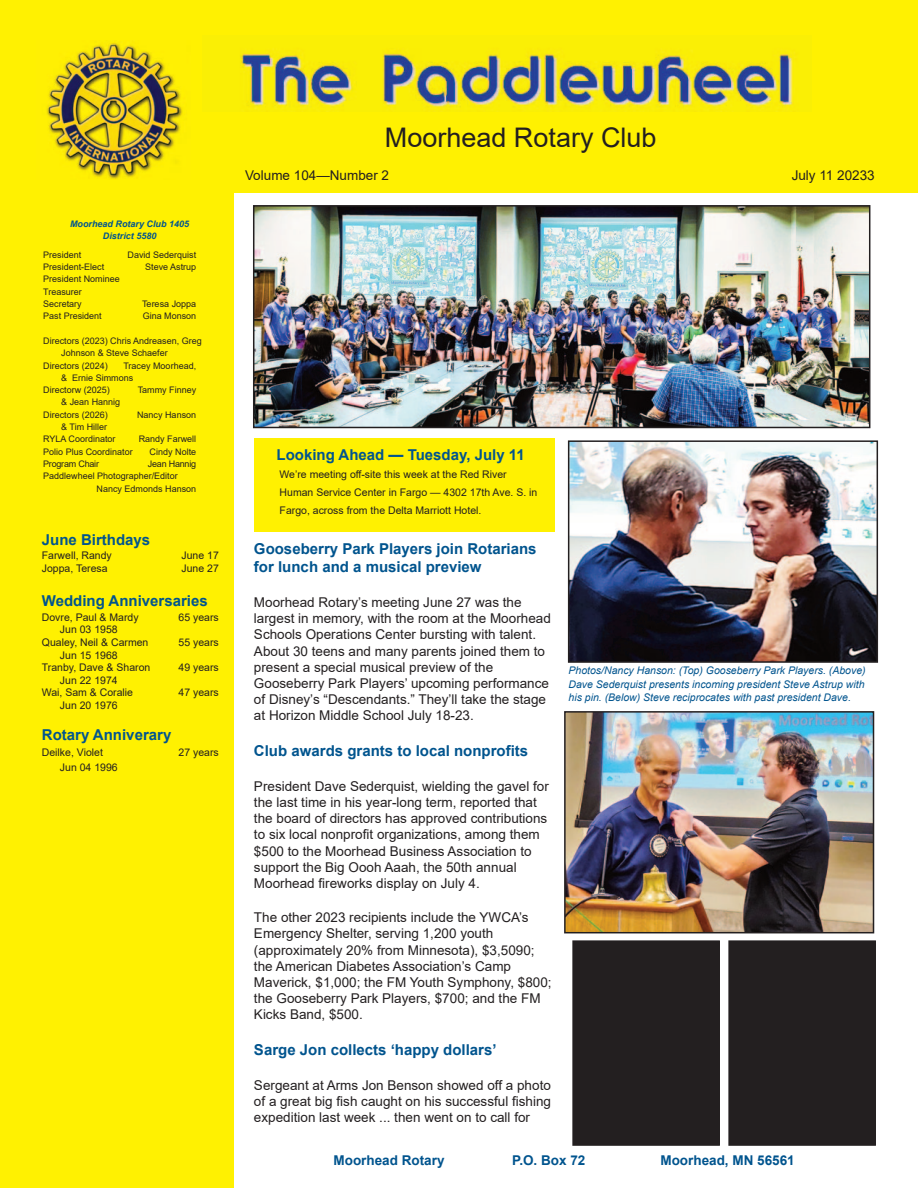
<style>
.page{position:relative;width:918px;height:1188px;background:#fff}
.page>*{position:absolute;margin:0;border:0;box-sizing:border-box;transform-origin:0 0}
.t1{font:27px "Arial";color:#231f20}
.t2{font:700 15px/18px "Arial";color:#00548e}
.t3{font:13.5px/16.2px "Arial";color:#231f20}
.t4{font:700 13.5px "Arial";color:#00548e}
.t5{font:10.5px/12.6px "Arial";color:#231f20}
.t6{font:italic 10.5px/13.5px "Arial";color:#00548e;text-align:justify}
.t7{font:9px/12.3px "Arial";color:#231f20}
.t8{font:italic 700 9px/12px "Arial";color:#00548e;text-align:center}
.t9{font:9px "Arial";letter-spacing:-.025em;color:#231f20}
</style>
<div class="page">
<div style="left:0;top:0;width:233px;height:1188px;background:#fff101"></div>
<div style="left:7px;top:0;width:911px;height:193px;background:#fff101"></div>
<img style="left:240px;top:48px;width:556px;height:64px">
<img style="left:47px;top:40px;width:136px;height:139px">
<div style="left:255px;top:438px;width:300px;height:94px;background:#fff101"></div>
<img style="left:571px;top:443px;width:304px;height:217px">
<div style="left:568px;top:440px;width:310px;height:223px;border:2px solid #231f20"></div>
<img style="left:567px;top:714px;width:304px;height:216px">
<div style="left:564px;top:711px;width:310px;height:222px;border:2px solid #231f20"></div>
<img style="left:256px;top:208px;width:611px;height:217px">
<div style="left:253px;top:205px;width:617px;height:223px;border:2px solid #231f20"></div>
<div style="left:573px;top:941px;width:146px;height:204px;background:#231f20"></div>
<div style="left:572px;top:940px;width:148px;height:206px;border:2px solid #231f20"></div>
<div style="left:729px;top:941px;width:146px;height:204px;background:#231f20"></div>
<div style="left:728px;top:940px;width:148px;height:206px;border:2px solid #231f20"></div>
<p class="t8" style="left:70px;top:218px;width:121px">Moorhead Rotary Club 1405<br>District 5580</p>
<p class="t7" style="left:43px;top:249px;width:40px">President</p>
<p class="t7" style="left:128px;top:249px;width:70px">David Sederquist</p>
<p class="t7" style="left:43px;top:261px;width:63px">President-Elect</p>
<p class="t7" style="left:145px;top:261px;width:53px">Steve Astrup</p>
<p class="t7" style="left:43px;top:273px;width:78px">President Nominee<br>Treasurer<br>Secretary</p>
<p class="t7" style="left:142px;top:298px;width:56px">Teresa Joppa</p>
<p class="t7" style="left:43px;top:310px;width:60px">Past President</p>
<p class="t7" style="left:143px;top:310px;width:55px">Gina Monson</p>
<p class="t7" style="left:43px;top:335px;width:160px">Directors (2023) Chris Andreasen, Greg</p>
<p class="t7" style="left:61px;top:347px;width:108px">Johnson &amp; Steve Schaefer</p>
<p class="t7" style="left:43px;top:359px;width:66px">Directors (2024)</p>
<p class="t7" style="left:123px;top:359px;width:74px">Tracey Moorhead,</p>
<p class="t7" style="left:61px;top:372px;width:74px">&amp; Ernie Simmons</p>
<p class="t7" style="left:43px;top:384px;width:68px">Directorw (2025)</p>
<p class="t7" style="left:138px;top:384px;width:60px">Tammy Finney</p>
<p class="t7" style="left:43px;top:396px;width:79px;text-indent:18px">&amp; Jean Hannig<br>Directors (2026)</p>
<p class="t7" style="left:137px;top:408px;width:61px">Nancy Hanson</p>
<p class="t7" style="left:43px;top:421px;width:74px;text-indent:18px">&amp; Tim Hiller<br>RYLA Coordinator</p>
<p class="t7" style="left:139px;top:433px;width:59px">Randy Farwell</p>
<p class="t7" style="left:43px;top:445px;width:91px">Polio Plus Coordinator</p>
<p class="t7" style="left:150px;top:445px;width:48px">Cindy Nolte</p>
<p class="t9" style="left:43px;top:459px;width:57px">Program Chair</p>
<p class="t9" style="left:148px;top:459px;width:50px">Jean Hannig</p>
<p class="t7" style="left:43px;top:470px;width:136px">Paddlewheel Photographer/Editor</p>
<p class="t7" style="left:97px;top:482px;width:101px">Nancy Edmonds Hanson</p>
<p class="t2" style="left:42px;top:530px;width:110px">June Birthdays</p>
<p class="t5" style="left:42px;top:549px;width:72px">Farwell, Randy</p>
<p class="t5" style="left:182px;top:549px;width:39px">June 17</p>
<p class="t5" style="left:42px;top:562px;width:67px">Joppa, Teresa</p>
<p class="t5" style="left:182px;top:562px;width:39px">June 27</p>
<p class="t2" style="left:42px;top:592px;width:167px">Wedding Anniversaries</p>
<p class="t5" style="left:42px;top:611px;width:98px">Dovre, Paul &amp; Mardy</p>
<p class="t5" style="left:179px;top:611px;width:42px">65 years</p>
<p class="t5" style="left:42px;top:623px;width:108px;text-indent:18px">Jun 03 1958<br>Qualey, Neil &amp; Carmen</p>
<p class="t5" style="left:179px;top:636px;width:42px">55 years</p>
<p class="t5" style="left:42px;top:649px;width:110px;text-indent:18px">Jun 15 1968<br>Tranby, Dave &amp; Sharon</p>
<p class="t5" style="left:42px;top:674px;width:93px;text-align:center">Jun 22 1974<br>Wai, Sam &amp; Coralie</p>
<p class="t5" style="left:179px;top:661px;width:42px">49 years</p>
<p class="t5" style="left:179px;top:686px;width:42px">47 years</p>
<p class="t5" style="left:60px;top:699px;width:59px">Jun 20 1976</p>
<p class="t2" style="left:42px;top:726px;width:131px">Rotary Anniverary</p>
<p class="t5" style="left:42px;top:746px;width:63px">Deilke, Violet</p>
<p class="t5" style="left:179px;top:746px;width:42px">27 years</p>
<p class="t5" style="left:60px;top:761px;width:59px">Jun 04 1996</p>
<h1 class="t1" style="left:385px;top:122px;width:273px">Moorhead Rotary Club</h1>
<p class="t3" style="left:245px;top:167px;width:146px">Volume 104—Number 2</p>
<p class="t3" style="left:792px;top:167px;width:85px">July 11 20233</p>
<p class="t2" style="left:277px;top:445px;width:250px">Looking Ahead — Tuesday, July 11</p>
<p class="t5" style="left:280px;top:465px;width:259px;line-height:18px">We’re meeting off-site this week at the Red River<br>Human Service Center in Fargo — 4302 17th Ave. S. in<br>Fargo, across from the Delta Marriott Hotel.</p>
<p class="t2" style="left:254px;top:540px;width:284px">Gooseberry Park Players join Rotarians for lunch and a musical preview</p>
<p class="t3" style="left:254px;top:594px;width:298px">Moorhead Rotary’s meeting June 27 was the largest in memory, with the room at the Moorhead Schools Operations Center bursting with talent.<br>About 30 teens and many parents joined them to present a special musical preview of the Gooseberry Park Players’ upcoming performance of Disney’s “Descendants.” They’ll take the stage at Horizon Middle School July 18-23.</p>
<p class="t2" style="left:254px;top:742px;width:276px">Club awards grants to local nonprofits</p>
<p class="t3" style="left:254px;top:778px;width:296px">President Dave Sederquist, wielding the gavel for the last time in his year-long term, reported that the board of directors has approved contributions to six local nonprofit organizations, among them $500 to the Moorhead Business Association to support the Big Oooh Aaah, the 50th annual Moorhead fireworks display on July 4.</p>
<p class="t3" style="left:254px;top:909px;width:299px">The other 2023 recipients include the YWCA’s Emergency Shelter, serving 1,200 youth (approximately 20% from Minnesota), $3,5090; the American Diabetes Association’s Camp Maverick, $1,000; the FM Youth Symphony, $800; the Gooseberry Park Players, $700; and the FM Kicks Band, $500.</p>
<p class="t2" style="left:254px;top:1041px;width:244px">Sarge Jon collects ‘happy dollars’</p>
<p class="t3" style="left:254px;top:1077px;width:299px;text-align:justify">Sergeant at Arms Jon Benson showed off a photo of a great big fish caught on his successful fishing expedition last week ... then went on to call for</p>
<p class="t6" style="left:569px;top:664px;width:299px">Photos/Nancy Hanson: (Top) Gooseberry Park Players. (Above)<br>Dave Sederquist presents incoming president Steve Astrup with his pin. (Below) Steve reciprocates with past president Dave.</p>
<p class="t4" style="left:334px;top:1153px;width:113px">Moorhead Rotary</p>
<p class="t4" style="left:512px;top:1153px;width:75px">P.O. Box 72</p>
<p class="t4" style="left:660px;top:1153px;width:136px">Moorhead, MN 56561</p>
</div>
